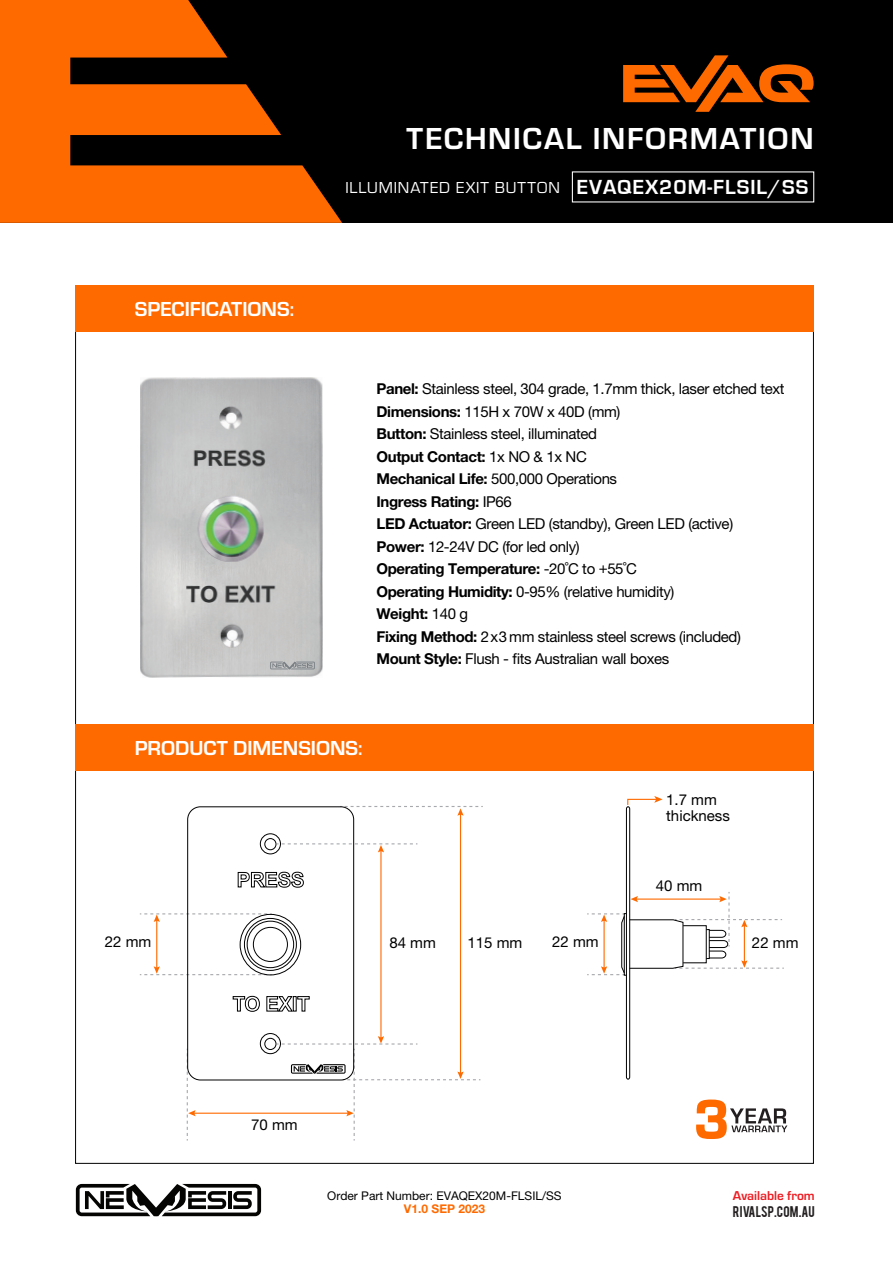
<style>
.page{position:relative;width:893px;height:1263px;background:#fff}
.page>*{position:absolute;margin:0;border:0;box-sizing:border-box;transform-origin:0 0}
.t1{font:700 31.5px "Eurostile";letter-spacing:.055em;color:#fff}
.t2{font:700 21px "Eurostile";color:#fff}
.t3{font:16.5px "Eurostile";letter-spacing:.05em;color:#fff}
.t4{font:15px/22.5px "Helvetica Neue LT Pro";letter-spacing:-.025em;color:#000001}
.t5{font:15px/16.4px "Helvetica Neue LT Pro";color:#000001}
.t6{font:700 13.35px "Eurostile";color:#ee1d23}
.t7{font:12.15px "Bebas";letter-spacing:.02em;color:#231f20}
.t8{font:12px "Helvetica Neue LT Pro";color:#000001}
.t9{font:700 12px "Helvetica Neue LT Pro";color:#ff6a00}
.s1{font-weight:700;font-size:21px}
.s2{font-weight:700}
</style>
<div class="page">
<div style="left:0;top:0;width:893px;height:223px;background:#000001"></div>
<div style="left:75px;top:724px;width:739px;height:46px;background:#ff6a00"></div>
<hr style="left:380px;top:850px;width:2px;height:188px;background:#ff6a00">
<svg style="left:277px;top:843px;width:140px;height:9px"></svg>
<hr style="left:193px;top:1112px;width:156px;height:2px;background:#ff6a00">
<svg style="left:187px;top:1071px;width:9px;height:69px"></svg>
<hr style="left:156px;top:919px;width:1px;height:50px;background:#ff6a00">
<svg style="left:140px;top:913px;width:132px;height:9px"></svg>
<svg style="left:140px;top:966px;width:132px;height:9px"></svg>
<hr style="left:460px;top:813px;width:1px;height:261px;background:#ff6a00">
<svg style="left:345px;top:806px;width:138px;height:10px"></svg>
<svg style="left:623px;top:55px;width:191px;height:57px"></svg>
<svg style="left:0;top:0;width:342px;height:223px;fill:#ff6a00"></svg>
<div style="left:75px;top:285px;width:739px;height:46px;background:#ff6a00"></div>
<div style="left:187px;top:806px;width:167px;height:274px;border:1px solid #000001;border-radius:13px"></div>
<div style="left:240px;top:914px;width:61px;height:61px;border:1px solid #000001;border-radius:50%"></div>
<div style="left:244px;top:918px;width:53px;height:53px;border:1px solid #000001;border-radius:50%"></div>
<div style="left:247px;top:921px;width:47px;height:47px;border:1px solid #000001;border-radius:50%"></div>
<div style="left:253px;top:927px;width:35px;height:35px;border:1px solid #000001;border-radius:50%"></div>
<div style="left:260px;top:833px;width:21px;height:21px;border:1px solid #000001;border-radius:50%"></div>
<div style="left:264px;top:838px;width:12px;height:12px;border:1px solid #000001;border-radius:50%"></div>
<div style="left:260px;top:1033px;width:21px;height:21px;border:1px solid #000001;border-radius:50%"></div>
<div style="left:264px;top:1038px;width:12px;height:12px;border:1px solid #000001;border-radius:50%"></div>
<svg style="left:277px;top:1036px;width:203px;height:104px"></svg>
<svg style="left:237px;top:871px;width:67px;height:17px"></svg>
<svg style="left:232px;top:995px;width:28px;height:17px"></svg>
<svg style="left:266px;top:996px;width:44px;height:16px"></svg>
<svg style="left:587px;top:796px;width:197px;height:284px"></svg>
<svg style="left:696px;top:1099px;width:91px;height:40px"></svg>
<img style="left:140px;top:377px;width:182px;height:300px">
<svg style="left:270px;top:662px;width:45px;height:7px"></svg>
<svg style="left:76px;top:1184px;width:185px;height:32px"></svg>
<h2 class="t2" style="left:135px;top:294px;width:161px">SPECIFICATIONS:</h2>
<h1 class="t1" style="left:407px;top:116px;width:408px">TECHNICAL INFORMATION</h1>
<p class="t3" style="left:345px;top:177px;width:464px">ILLUMINATED EXIT BUTTON <span class="s1">EVAQEX20M-FLSIL/SS</span></p>
<p class="t4" style="left:376px;top:377px;width:410px"><span class="s2">Panel:</span> Stainless steel, 304 grade, 1.7mm thick, laser etched text <span class="s2">Dimensions:</span> 115H x 70W x 40D (mm)<br><span class="s2">Button:</span> Stainless steel, illuminated<br><span class="s2">Output Contact:</span> 1x NO &amp; 1x NC<br><span class="s2">Mechanical Life:</span> 500,000 Operations<br><span class="s2">Ingress Rating:</span> IP66<br><span class="s2">LED Actuator:</span> Green LED (standby), Green LED (active)<br><span class="s2">Power:</span> 12-24V DC (for led only)<br><span class="s2">Operating Temperature:</span> -20˚C to +55˚C<br><span class="s2">Operating Humidity:</span> 0-95% (relative humidity)<br><span class="s2">Weight:</span> 140 g<br><span class="s2">Fixing Method:</span> 2x3 mm stainless steel screws (included)<br><span class="s2">Mount Style:</span> Flush - fits Australian wall boxes</p>
<h2 class="t2" style="left:135px;top:733px;width:229px">PRODUCT DIMENSIONS:</h2>
<p class="t4" style="left:105px;top:931px;width:48px">22 mm</p>
<p class="t4" style="left:467px;top:931px;width:56px">115 mm</p>
<p class="t4" style="left:552px;top:931px;width:48px">22 mm</p>
<p class="t4" style="left:389px;top:931px;width:48px">84 mm</p>
<p class="t5" style="left:666px;top:791px;width:65px">1.7 mm thickness</p>
<p class="t4" style="left:656px;top:874px;width:48px">40 mm</p>
<p class="t4" style="left:752px;top:931px;width:48px">22 mm</p>
<p class="t4" style="left:251px;top:1113px;width:48px">70 mm</p>
<p class="t8" style="left:327px;top:1188px;width:236px">Order Part Number: EVAQEX20M-FLSIL/SS</p>
<p class="t9" style="left:404px;top:1201px;width:83px">V1.0 SEP 2023</p>
<p class="t6" style="left:733px;top:1186px;width:83px">Available from</p>
<p class="t7" style="left:733px;top:1202px;width:83px">RIVALSP.COM.AU</p>
</div>
